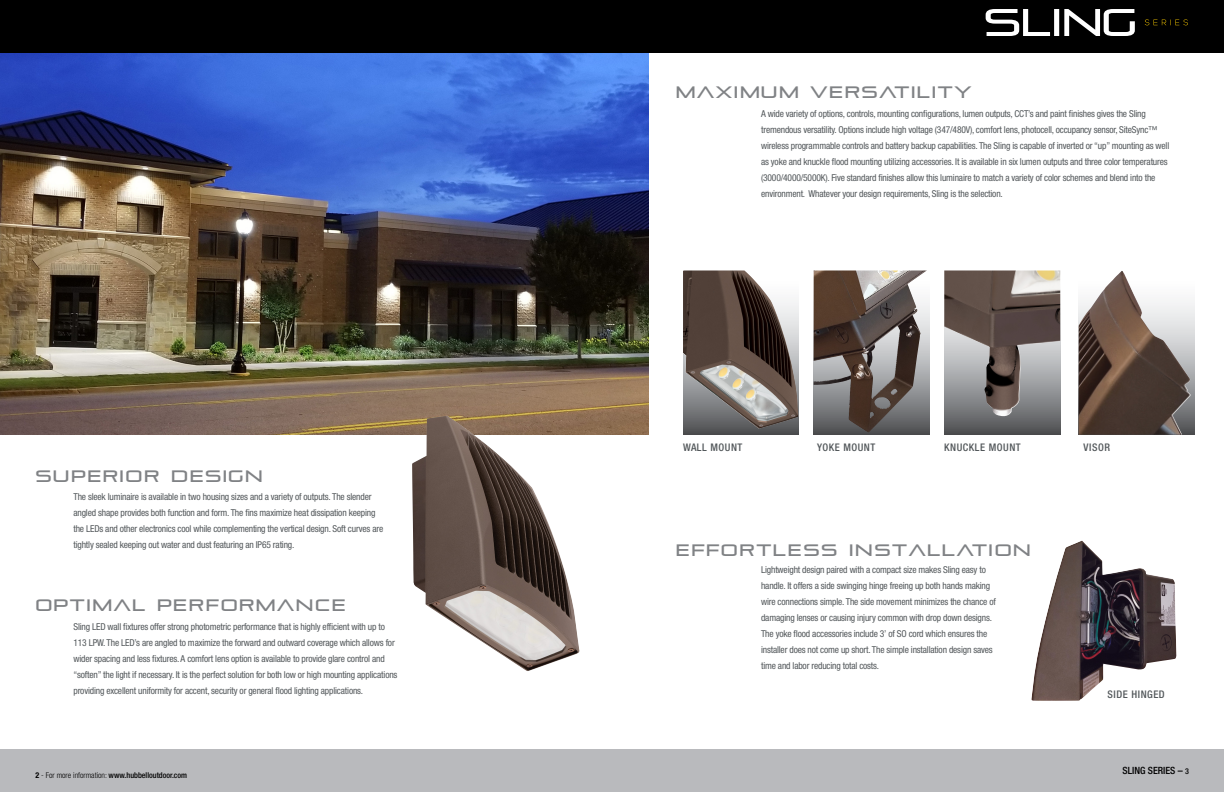
<style>
.page{position:relative;width:1224px;height:792px;background:#fff}
.page>*{position:absolute;margin:0;border:0;box-sizing:border-box;transform-origin:0 0}
.t1{font:16.5px "Pirulen";letter-spacing:.1em;color:#808285}
.t2{font:500 condensed 10.5px "Helvetica Neue";letter-spacing:.05em;color:#52575a}
.t3{font:500 condensed 10px "Helvetica Neue";color:#000}
.t4{font:condensed 9.5px/16px "Helvetica Neue";letter-spacing:-.02em;color:#52575a}
.t5{font:500 condensed 8px "Helvetica Neue";color:#000}
.s1{font-weight:700}
.s2{font-weight:300}
.s3{font-size:8px}
</style>
<div class="page">
<img style="left:1031px;top:541px;width:145px;height:160px">
<img style="left:0;top:52px;width:649px;height:383px">
<div style="left:0;top:0;width:1224px;height:52px;background:#000"></div>
<svg style="left:986px;top:9px;width:149px;height:27px"></svg>
<svg style="left:1145px;top:19px;width:43px;height:6px"></svg>
<div style="left:0;top:749px;width:1224px;height:43px;background:#b9babd"></div>
<div style="left:683px;top:270px;width:116px;height:165px;background:#4f5052"></div>
<img style="left:683px;top:270px;width:115px;height:159px">
<svg style="left:1191px;top:301px;width:4px;height:134px"></svg>
<img style="left:1079px;top:271px;width:112px;height:164px">
<svg style="left:814px;top:301px;width:116px;height:134px"></svg>
<img style="left:814px;top:270px;width:113px;height:162px">
<div style="left:944px;top:270px;width:116px;height:165px;background:linear-gradient(to right,#5a5b5d,#5a5b5d)"></div>
<img style="left:944px;top:270px;width:116px;height:149px">
<img style="left:412px;top:416px;width:168px;height:255px">
<h1 class="t1" style="left:35px;top:466px;width:229px">SUPERIOR DESIGN</h1>
<p class="t4" style="left:73px;top:488px;width:311px">The sleek luminaire is available in two housing sizes and a variety of outputs. The slender angled shape provides both function and form. The fins maximize heat dissipation keeping the LEDs and other electronics cool while complementing the vertical design. Soft curves are tightly sealed keeping out water and dust featuring an IP65 rating.</p>
<h1 class="t1" style="left:35px;top:595px;width:312px">OPTIMAL PERFORMANCE</h1>
<p class="t4" style="left:73px;top:618px;width:326px">Sling LED wall fixtures offer strong photometric performance that is highly efficient with up to 113 LPW. The LED’s are angled to maximize the forward and outward coverage which allows for wider spacing and less fixtures. A comfort lens option is available to provide glare control and “soften” the light if necessary. It is the perfect solution for both low or high mounting applications providing excellent uniformity for accent, security or general flood lighting applications.</p>
<p class="t5" style="left:35px;top:770px;width:153px"><span class="s1">2</span> <span class="s2">- For more information:</span> www.hubbelloutdoor.com</p>
<h1 class="t1" style="left:676px;top:82px;width:297px">MAXIMUM VERSATILITY</h1>
<p class="t4" style="left:761px;top:106px;width:410px">A wide variety of options, controls, mounting configurations, lumen outputs, CCT’s and paint finishes gives the Sling tremendous versatility. Options include high voltage (347/480V), comfort lens, photocell, occupancy sensor, SiteSync™ wireless programmable controls and battery backup capabilities. The Sling is capable of inverted or “up” mounting as well as yoke and knuckle flood mounting utilizing accessories. It is available in six lumen outputs and three color temperatures (3000/4000/5000K). Five standard finishes allow this luminaire to match a variety of color schemes and blend into the environment. Whatever your design requirements, Sling is the selection.</p>
<p class="t2" style="left:683px;top:441px;width:61px">WALL MOUNT</p>
<p class="t2" style="left:817px;top:441px;width:60px">YOKE MOUNT</p>
<p class="t2" style="left:944px;top:441px;width:78px">KNUCKLE MOUNT</p>
<p class="t2" style="left:1084px;top:441px;width:28px">VISOR</p>
<h1 class="t1" style="left:676px;top:540px;width:357px">EFFORTLESS INSTALLATION</h1>
<p class="t4" style="left:761px;top:562px;width:236px">Lightweight design paired with a compact size makes Sling easy to handle. It offers a side swinging hinge freeing up both hands making wire connections simple. The side movement minimizes the chance of damaging lenses or causing injury common with drop down designs.<br>The yoke flood accessories include 3’ of SO cord which ensures the installer does not come up short. The simple installation design saves time and labor reducing total costs.</p>
<p class="t2" style="left:1108px;top:688px;width:59px">SIDE HINGED</p>
<p class="t3" style="left:1122px;top:764px;width:68px">SLING SERIES – <span class="s3">3</span></p>
</div>
